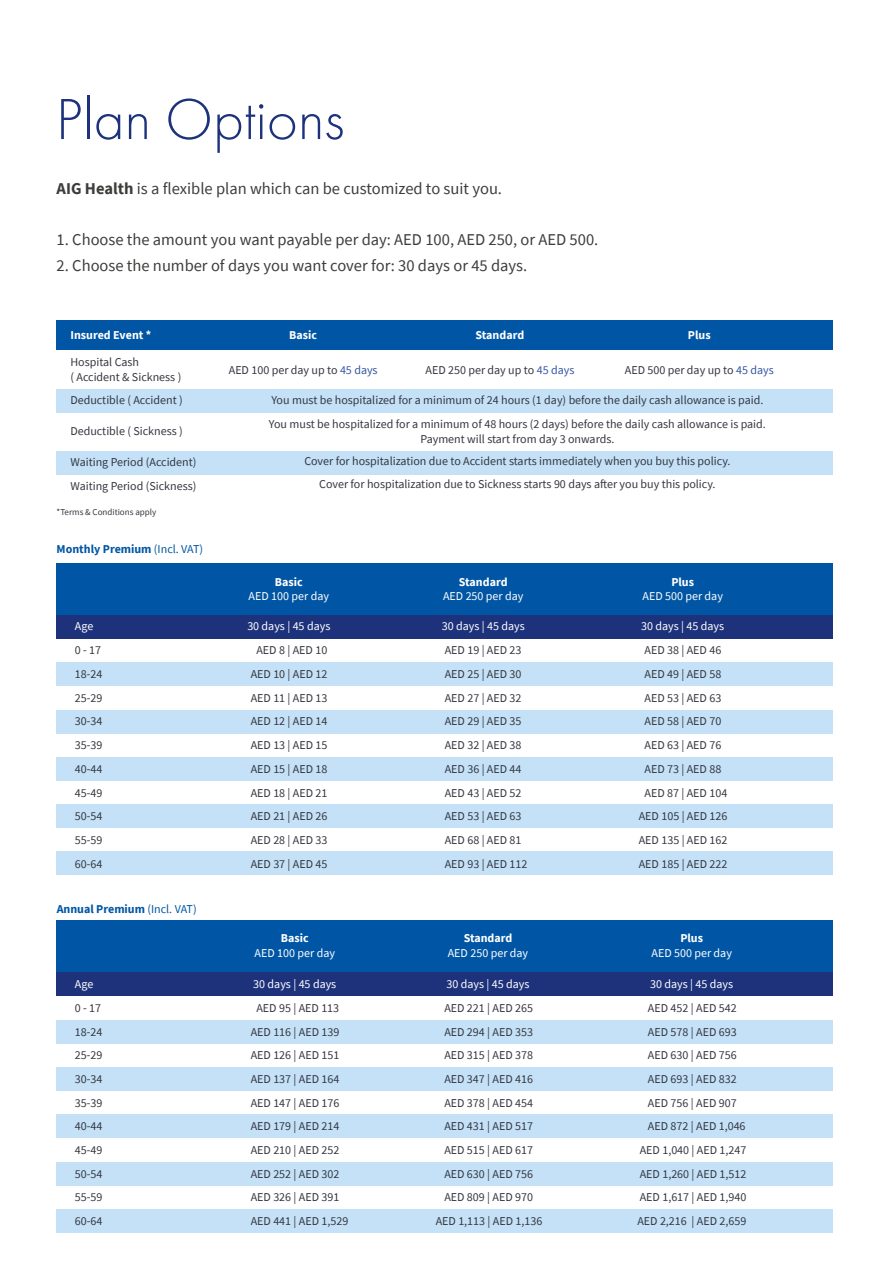
<style>
.page{position:relative;width:893px;height:1263px;background:#fff}
.page>*{position:absolute;margin:0;border:0;box-sizing:border-box;transform-origin:0 0}
.t1{font:300 60px "Futura PT";color:#1d327b}
.t2{font:16.5px "Source Sans Pro";color:#3d3d3b}
.t3{font:12px/23.7px "Source Sans Pro";color:#353740}
.t4{font:12px "Source Sans Pro";color:#fff}
.t5{font:700 12px "Source Sans Pro";color:#fff}
.t6{font:700 12px "Source Sans Pro";color:#0056a4}
.t7{font:9px "Source Sans Pro";color:#353740}
.s1{font-weight:700}
.s2{color:#3657a3}
.s3{font-weight:400}
.s4{font-family:"Myriad Pro"}
</style>
<div class="page">
<div style="left:57px;top:321px;width:776px;height:29px;background:#0056a4"></div>
<div style="left:57px;top:389px;width:776px;height:23px;background:#c4e1f7"></div>
<div style="left:57px;top:663px;width:776px;height:23px;background:#c4e1f7"></div>
<div style="left:57px;top:1020px;width:776px;height:23px;background:#c4e1f7"></div>
<div style="left:57px;top:1067px;width:776px;height:24px;background:#c4e1f7"></div>
<div style="left:57px;top:1115px;width:776px;height:23px;background:#c4e1f7"></div>
<div style="left:57px;top:1162px;width:776px;height:23px;background:#c4e1f7"></div>
<div style="left:57px;top:1209px;width:776px;height:23px;background:#c4e1f7"></div>
<div style="left:57px;top:710px;width:776px;height:23px;background:#c4e1f7"></div>
<div style="left:57px;top:757px;width:776px;height:23px;background:#c4e1f7"></div>
<div style="left:57px;top:805px;width:776px;height:23px;background:#c4e1f7"></div>
<div style="left:57px;top:852px;width:776px;height:23px;background:#c4e1f7"></div>
<div style="left:57px;top:451px;width:776px;height:24px;background:#c4e1f7"></div>
<div style="left:57px;top:563px;width:776px;height:52px;background:#0056a4"></div>
<div style="left:57px;top:920px;width:776px;height:52px;background:#0056a4"></div>
<div style="left:57px;top:615px;width:776px;height:24px;background:#1d327b"></div>
<div style="left:57px;top:972px;width:776px;height:24px;background:#1d327b"></div>
<h1 class="t1" style="left:56px;top:85px;width:290px">Plan Options</h1>
<h2 class="t2" style="left:57px;top:178px;width:447px"><span class="s1">AIG Health</span> is a flexible plan which can be customized to suit you.</h2>
<h2 class="t2" style="left:57px;top:229px;width:543px">1. Choose the amount you want payable per day: AED 100, AED 250, or AED 500.</h2>
<h2 class="t2" style="left:57px;top:255px;width:472px">2. Choose the number of days you want cover for: 30 days or 45 days.</h2>
<p class="t5" style="left:70px;top:326px;width:82px">Insured Event *</p>
<p class="t5" style="left:289px;top:326px;width:29px">Basic</p>
<p class="t5" style="left:476px;top:326px;width:50px">Standard</p>
<p class="t5" style="left:688px;top:326px;width:24px">Plus</p>
<p class="t3" style="left:425px;top:358px;width:150px">AED 250 per day up to <span class="s2">45 days</span></p>
<p class="t3" style="left:625px;top:358px;width:150px">AED 500 per day up to <span class="s2">45 days</span></p>
<p class="t3" style="left:70px;top:355px;width:112px;line-height:14.4px">Hospital Cash<br>( Accident &amp; Sickness )</p>
<p class="t3" style="left:70px;top:388px;width:114px">Deductible ( Accident )</p>
<p class="t3" style="left:70px;top:419px;width:114px">Deductible ( Sickness )</p>
<p class="t3" style="left:70px;top:451px;width:128px;line-height:23.2px">Waiting Period (Accident)<br>Waiting Period (Sickness)</p>
<p class="t3" style="left:229px;top:358px;width:150px">AED 100 per day up to <span class="s2">45 days</span></p>
<p class="t3" style="left:271px;top:388px;width:493px">You must be hospitalized for a minimum of 24 hours (1 day) before the daily cash allowance is paid.</p>
<p class="t3" style="left:269px;top:417px;width:498px;line-height:14.4px;text-align:center">You must be hospitalized for a minimum of 48 hours (2 days) before the daily cash allowance is paid.<br>Payment will start from day 3 onwards.</p>
<p class="t3" style="left:304px;top:449px;width:428px">Cover for hospitalization due to Accident starts immediately when you buy this policy.</p>
<p class="t3" style="left:319px;top:472px;width:398px">Cover for hospitalization due to Sickness starts 90 days after you buy this policy.</p>
<p class="t7" style="left:57px;top:506px;width:101px">*Terms &amp; Conditions apply</p>
<p class="t6" style="left:57px;top:541px;width:148px">Monthly Premium <span class="s3">(Incl. VAT)</span></p>
<p class="t5" style="left:275px;top:573px;width:29px">Basic</p>
<p class="t4" style="left:249px;top:588px;width:82px">AED 100 per day</p>
<p class="t5" style="left:459px;top:573px;width:50px">Standard</p>
<p class="t4" style="left:443px;top:588px;width:82px">AED 250 per day</p>
<p class="t5" style="left:671px;top:573px;width:24px">Plus</p>
<p class="t4" style="left:642px;top:588px;width:82px">AED 500 per day</p>
<p class="t4" style="left:75px;top:618px;width:20px">Age</p>
<p class="t4" style="left:442px;top:618px;width:85px">30 days | 45 days</p>
<p class="t4" style="left:641px;top:618px;width:85px">30 days | 45 days</p>
<p class="t4" style="left:247px;top:618px;width:85px">30 days | 45 days</p>
<p class="t3" style="left:75px;top:638px;width:29px;text-align:justify">0 <span class="s4">‐</span> 17<br>18<span class="s4">‐</span>24<br>25<span class="s4">‐</span>29<br>30<span class="s4">‐</span>34<br>35<span class="s4">‐</span>39<br>40<span class="s4">‐</span>44<br>45<span class="s4">‐</span>49<br>50<span class="s4">‐</span>54<br>55<span class="s4">‐</span>59<br>60<span class="s4">‐</span>64</p>
<p class="t6" style="left:57px;top:901px;width:141px">Annual Premium <span class="s3">(Incl. VAT)</span></p>
<p class="t3" style="left:251px;top:638px;width:78px;text-align:center">AED 8 | AED 10<br>AED 10 | AED 12<br>AED 11 | AED 13<br>AED 12 | AED 14<br>AED 13 | AED 15<br>AED 15 | AED 18<br>AED 18 | AED 21<br>AED 21 | AED 26<br>AED 28 | AED 33<br>AED 37 | AED 45</p>
<p class="t5" style="left:281px;top:930px;width:29px">Basic</p>
<p class="t4" style="left:255px;top:945px;width:82px">AED 100 per day</p>
<p class="t3" style="left:445px;top:638px;width:84px">AED 19 | AED 23<br>AED 25 | AED 30<br>AED 27 | AED 32<br>AED 29 | AED 35<br>AED 32 | AED 38<br>AED 36 | AED 44<br>AED 43 | AED 52<br>AED 53 | AED 63<br>AED 68 | AED 81<br>AED 93 | AED 112</p>
<p class="t3" style="left:639px;top:638px;width:90px;text-align:center">AED 38 | AED 46<br>AED 49 | AED 58<br>AED 53 | AED 63<br>AED 58 | AED 70<br>AED 63 | AED 76<br>AED 73 | AED 88<br>AED 87 | AED 104<br>AED 105 | AED 126<br>AED 135 | AED 162<br>AED 185 | AED 222</p>
<p class="t5" style="left:464px;top:930px;width:50px">Standard</p>
<p class="t4" style="left:448px;top:945px;width:82px">AED 250 per day</p>
<p class="t5" style="left:680px;top:930px;width:24px">Plus</p>
<p class="t4" style="left:651px;top:945px;width:82px">AED 500 per day</p>
<p class="t4" style="left:75px;top:976px;width:20px">Age</p>
<p class="t4" style="left:446px;top:976px;width:85px">30 days | 45 days</p>
<p class="t4" style="left:650px;top:976px;width:85px">30 days | 45 days</p>
<p class="t3" style="left:436px;top:996px;width:108px;text-align:center">AED 221 | AED 265<br>AED 294 | AED 353<br>AED 315 | AED 378<br>AED 347 | AED 416<br>AED 378 | AED 454<br>AED 431 | AED 517<br>AED 515 | AED 617<br>AED 630 | AED 756<br>AED 809 | AED 970<br>AED 1,113 | AED 1,136</p>
<p class="t3" style="left:648px;top:996px;width:90px">AED 452 | AED 542</p>
<p class="t4" style="left:253px;top:976px;width:85px">30 days | 45 days</p>
<p class="t3" style="left:251px;top:996px;width:99px;text-indent:6px">AED 95 | AED 113<br>AED 116 | AED 139<br>AED 126 | AED 151<br>AED 137 | AED 164<br>AED 147 | AED 176<br>AED 179 | AED 214<br>AED 210 | AED 252<br>AED 252 | AED 302<br>AED 326 | AED 391<br>AED 441 | AED 1,529</p>
<p class="t3" style="left:75px;top:996px;width:29px;text-align:justify">0 <span class="s4">‐</span> 17<br>18<span class="s4">‐</span>24<br>25<span class="s4">‐</span>29<br>30<span class="s4">‐</span>34<br>35<span class="s4">‐</span>39<br>40<span class="s4">‐</span>44<br>45<span class="s4">‐</span>49<br>50<span class="s4">‐</span>54<br>55<span class="s4">‐</span>59<br>60<span class="s4">‐</span>64</p>
<p class="t3" style="left:648px;top:1019px;width:90px">AED 578 | AED 693</p>
<p class="t3" style="left:648px;top:1043px;width:90px">AED 630 | AED 756</p>
<p class="t3" style="left:648px;top:1067px;width:90px">AED 693 | AED 832</p>
<p class="t3" style="left:648px;top:1091px;width:90px">AED 756 | AED 907</p>
<p class="t3" style="left:648px;top:1114px;width:99px">AED 872 | AED 1,046</p>
<p class="t3" style="left:640px;top:1138px;width:108px">AED 1,040 | AED 1,247</p>
<p class="t3" style="left:640px;top:1162px;width:108px">AED 1,260 | AED 1,512</p>
<p class="t3" style="left:640px;top:1185px;width:108px">AED 1,617 | AED 1,940</p>
<p class="t3" style="left:637px;top:1209px;width:111px">AED 2,216 | AED 2,659</p>
</div>
